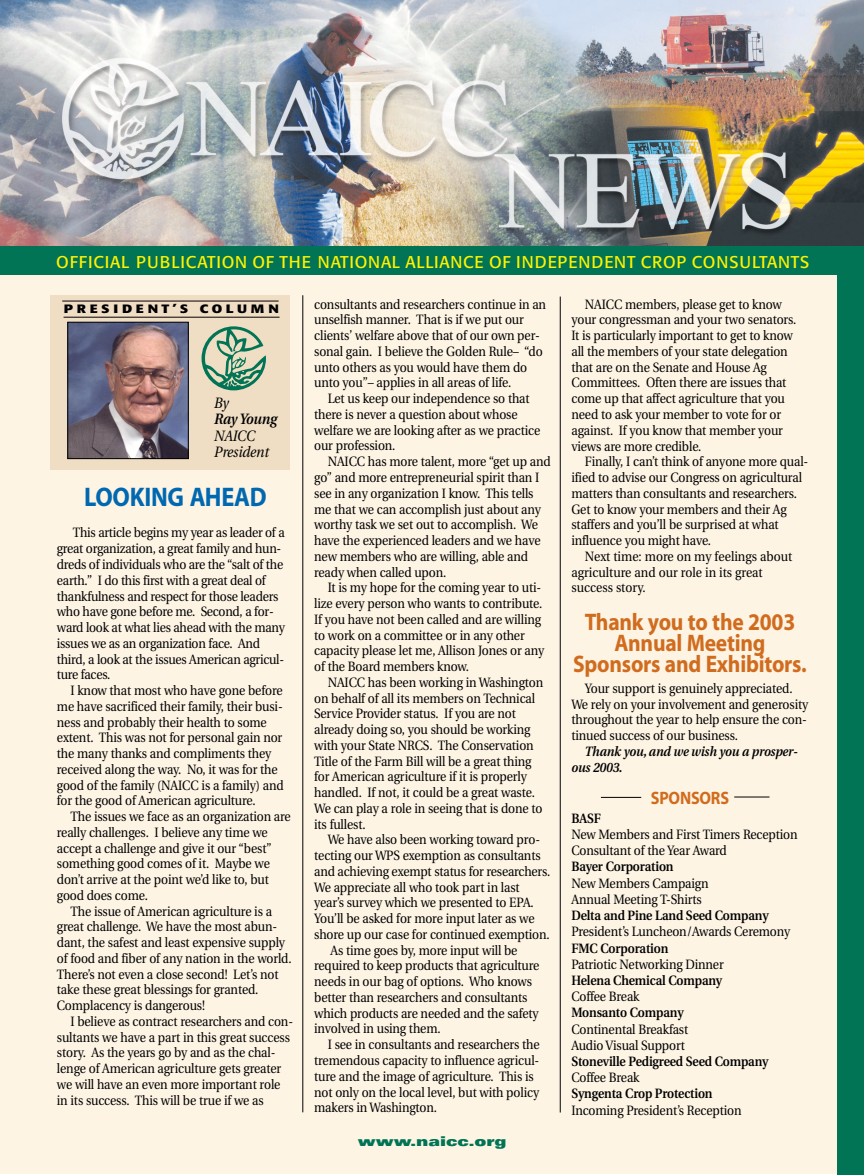
<style>
.page{position:relative;width:864px;height:1175px;background:#fff}
.page>*{position:absolute;margin:0;border:0;box-sizing:border-box;transform-origin:0 0}
.t1{font:700 27px "Myriad";letter-spacing:-.01em;color:#0068b1;scale:.9 1}
.t2{font:700 24px/21px "Myriad";letter-spacing:-.01em;color:#d16c1e;text-align:center;scale:.9 1}
.t3{font:700 18px "Myriad";letter-spacing:-.01em;color:#d16c1e;scale:.9 1}
.t4{font:16.8px "Formata";letter-spacing:.045em;color:#fff200}
.t5{font:italic 15px/16.5px "Utopia";letter-spacing:-.01em;color:#000;scale:.9 1}
.t6{font:italic 600 15px "Utopia";letter-spacing:-.01em;color:#000;scale:.9 1}
.t7{font:13.5px/15.8px "Utopia";letter-spacing:-.01em;color:#000;scale:.9 1}
.t8{font:600 13.5px "Utopia";letter-spacing:-.01em;color:#000;scale:.9 1}
.t9{font:italic 600 13.5px/15.8px "Utopia";letter-spacing:-.01em;color:#000;scale:.9 1}
.t10{font:900 expanded 13.5px "Univers";color:#007454}
.t11{font:700 12px "Formata";letter-spacing:.255em;color:#000;scale:1.2 1}
</style>
<div class="page">
<div style="left:0;top:271px;width:841px;height:902px;background:#fdf4e4"></div>
<div style="left:0;top:245px;width:864px;height:29px;background:#007454"></div>
<img style="left:0;top:0;width:864px;height:246px">
<hr style="left:302px;top:295px;width:1px;height:817px;background:#000">
<hr style="left:560px;top:296px;width:1px;height:816px;background:#000">
<div style="left:837px;top:262px;width:27px;height:912px;background:#007454"></div>
<div style="left:50px;top:295px;width:240px;height:174px;background:#f0dec4"></div>
<img style="left:70px;top:324px;width:116px;height:133px">
<div style="left:68px;top:322px;width:120px;height:137px;border:1px solid #000"></div>
<svg style="left:202px;top:326px;width:64px;height:64px"></svg>
<hr style="left:62px;top:301px;width:217px;height:1px;background:#000">
<hr style="left:64px;top:317px;width:216px;height:1px;background:#000">
<hr style="left:601px;top:797px;width:40px;height:1px;background:#000">
<hr style="left:734px;top:796px;width:36px;height:1px;background:#000">
<p class="t4" style="left:56px;top:255px;width:754px">OFFICIAL PUBLICATION OF THE NATIONAL ALLIANCE OF INDEPENDENT CROP CONSULTANTS</p>
<p class="t11" style="left:64px;top:303px;width:181px">PRESIDENT’S COLUMN</p>
<p class="t5" style="left:214px;top:395px;width:18px">By</p>
<p class="t6" style="left:214px;top:413px;width:71px">Ray Young</p>
<p class="t5" style="left:214px;top:428px;width:62px">NAICC<br>President</p>
<h1 class="t1" style="left:84px;top:487px;width:204px">LOOKING AHEAD</h1>
<p class="t7" style="left:57px;top:526px;width:255px;text-indent:16px">This article begins my year as leader of a great organization, a great family and hun&shy;dreds of individuals who are the “salt of the earth.” I do this first with a great deal of thankfulness and respect for those leaders who have gone before me. Second, a for&shy;ward look at what lies ahead with the many issues we as an organization face. And third, a look at the issues American agricul&shy;ture faces.</p>
<p class="t7" style="left:57px;top:684px;width:253px;text-indent:13px">I know that most who have gone before me have sacrificed their family, their busi&shy;ness and probably their health to some extent. This was not for personal gain nor the many thanks and compliments they received along the way. No, it was for the good of the family (NAICC is a family) and for the good of American agriculture.</p>
<p class="t7" style="left:57px;top:810px;width:261px;text-indent:13px">The issues we face as an organization are really challenges. I believe any time we accept a challenge and give it our “best” something good comes of it. Maybe we don’t arrive at the point we’d like to, but good does come.</p>
<p class="t7" style="left:57px;top:904px;width:262px;text-indent:13px">The issue of American agriculture is a great challenge. We have the most abun&shy;dant, the safest and least expensive supply of food and fiber of any nation in the world.<br>There’s not even a close second! Let’s not take these great blessings for granted.<br>Complacency is dangerous!</p>
<p class="t7" style="left:57px;top:1014px;width:264px;text-indent:13px">I believe as contract researchers and con&shy;sultants we have a part in this great success story. As the years go by and as the chal&shy;lenge of American agriculture gets greater we will have an even more important role in its success. This will be true if we as</p>
<p class="t7" style="left:314px;top:297px;width:259px">consultants and researchers continue in an unselfish manner. That is if we put our clients’ welfare above that of our own per&shy;sonal gain. I believe the Golden Rule– “do unto others as you would have them do unto you”– applies in all areas of life.</p>
<p class="t7" style="left:314px;top:392px;width:253px;text-indent:13px">Let us keep our independence so that there is never a question about whose welfare we are looking after as we practice our profession.</p>
<p class="t7" style="left:314px;top:455px;width:264px;text-indent:13px">NAICC has more talent, more “get up and go” and more entrepreneurial spirit than I see in any organization I know. This tells me that we can accomplish just about any worthy task we set out to accomplish. We have the experienced leaders and we have new members who are willing, able and ready when called upon.</p>
<p class="t7" style="left:314px;top:581px;width:257px;text-indent:13px">It is my hope for the coming year to uti&shy;lize every person who wants to contribute.<br>If you have not been called and are willing to work on a committee or in any other capacity please let me, Allison Jones or any of the Board members know.</p>
<p class="t7" style="left:314px;top:675px;width:256px;text-indent:13px">NAICC has been working in Washington on behalf of all its members on Technical Service Provider status. If you are not already doing so, you should be working with your State NRCS. The Conservation Title of the Farm Bill will be a great thing for American agriculture if it is properly handled. If not, it could be a great waste.<br>We can play a role in seeing that is done to its fullest.</p>
<p class="t7" style="left:328px;top:833px;width:238px">We have also been working toward pro-</p>
<p class="t7" style="left:314px;top:849px;width:253px">tecting our WPS exemption as consultants</p>
<p class="t7" style="left:314px;top:864px;width:264px">and achieving exempt status for researchers.</p>
<p class="t7" style="left:314px;top:880px;width:230px">We appreciate all who took part in last</p>
<p class="t7" style="left:314px;top:896px;width:246px">year’s survey which we presented to EPA.</p>
<p class="t7" style="left:314px;top:912px;width:247px">You’ll be asked for more input later as we</p>
<p class="t7" style="left:314px;top:927px;width:263px">shore up our case for continued exemption.</p>
<p class="t7" style="left:331px;top:943px;width:209px">As time goes by, more input will be</p>
<p class="t7" style="left:314px;top:959px;width:252px">required to keep products that agriculture</p>
<p class="t7" style="left:314px;top:975px;width:243px">needs in our bag of options. Who knows</p>
<p class="t7" style="left:314px;top:990px;width:239px">better than researchers and consultants</p>
<p class="t7" style="left:314px;top:1006px;width:251px">which products are needed and the safety</p>
<p class="t7" style="left:314px;top:1022px;width:142px">involved in using them.</p>
<p class="t7" style="left:328px;top:1038px;width:237px">I see in consultants and researchers the</p>
<p class="t7" style="left:314px;top:1053px;width:252px">tremendous capacity to influence agricul-</p>
<p class="t7" style="left:314px;top:1069px;width:245px">ture and the image of agriculture. This is</p>
<p class="t7" style="left:314px;top:1085px;width:251px">not only on the local level, but with policy</p>
<p class="t7" style="left:314px;top:1101px;width:138px">makers in Washington.</p>
<p class="t10" style="left:358px;top:1136px;width:150px">www.naicc.org</p>
<p class="t7" style="left:571px;top:297px;width:252px;text-indent:13px">NAICC members, please get to know your congressman and your two senators.<br>It is particularly important to get to know all the members of your state delegation that are on the Senate and House Ag Committees. Often there are issues that come up that affect agriculture that you need to ask your member to vote for or against. If you know that member your views are more credible.</p>
<p class="t7" style="left:571px;top:455px;width:265px;text-indent:13px">Finally, I can’t think of anyone more qual&shy;ified to advise our Congress on agricultural matters than consultants and researchers.<br>Get to know your members and their Ag staffers and you’ll be surprised at what influence you might have.</p>
<p class="t7" style="left:571px;top:549px;width:247px;text-indent:13px">Next time: more on my feelings about agriculture and our role in its great success story.</p>
<h2 class="t2" style="left:573px;top:613px;width:261px">Thank you to the 2003<br>Annual Meeting<br>Sponsors and Exhibitors.</h2>
<p class="t7" style="left:571px;top:681px;width:265px;text-indent:13px">Your support is genuinely appreciated.<br>We rely on your involvement and generosity throughout the year to help ensure the con&shy;tinued success of our business.</p>
<p class="t9" style="left:571px;top:744px;width:253px;text-indent:13px">Thank you, and we wish you a prosper&shy;ous 2003.</p>
<h3 class="t3" style="left:651px;top:791px;width:89px">SPONSORS</h3>
<p class="t8" style="left:571px;top:812px;width:34px">BASF</p>
<p class="t7" style="left:571px;top:827px;width:253px;line-height:16.2px">New Members and First Timers Reception<br>Consultant of the Year Award</p>
<p class="t8" style="left:571px;top:861px;width:115px">Bayer Corporation</p>
<p class="t7" style="left:571px;top:876px;width:154px;line-height:16.2px">New Members Campaign<br>Annual Meeting T-Shirts</p>
<p class="t8" style="left:571px;top:910px;width:221px">Delta and Pine Land Seed Company</p>
<p class="t7" style="left:571px;top:925px;width:245px">President’s Luncheon/Awards Ceremony</p>
<p class="t8" style="left:571px;top:942px;width:109px">FMC Corporation</p>
<p class="t7" style="left:571px;top:957px;width:171px">Patriotic Networking Dinner</p>
<p class="t8" style="left:571px;top:974px;width:169px">Helena Chemical Company</p>
<p class="t7" style="left:571px;top:989px;width:77px">Coffee Break</p>
<p class="t8" style="left:571px;top:1007px;width:126px">Monsanto Company</p>
<p class="t7" style="left:571px;top:1022px;width:131px;line-height:16.2px">Continental Breakfast<br>Audio Visual Support</p>
<p class="t8" style="left:571px;top:1055px;width:221px">Stoneville Pedigreed Seed Company</p>
<p class="t7" style="left:571px;top:1070px;width:77px">Coffee Break</p>
<p class="t8" style="left:571px;top:1088px;width:158px">Syngenta Crop Protection</p>
<p class="t7" style="left:571px;top:1103px;width:191px">Incoming President’s Reception</p>
</div>
